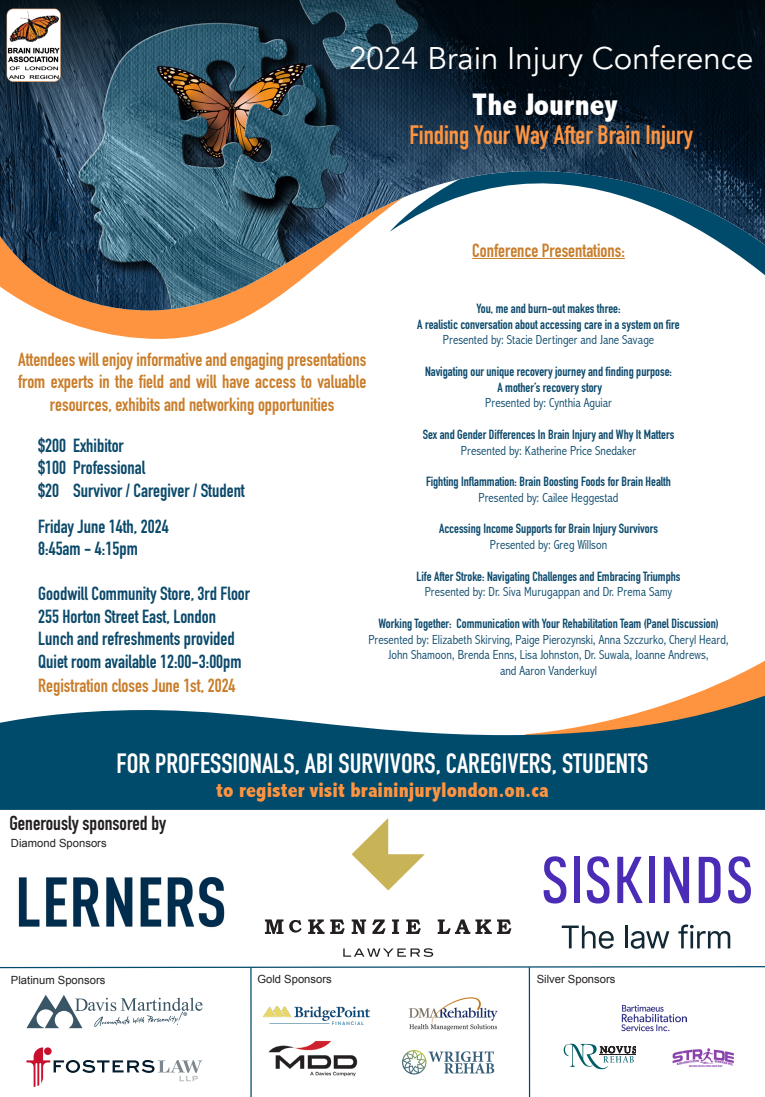
<style>
.page{position:relative;width:765px;height:1097px;background:#fff}
.page>*{position:absolute;margin:0;border:0;box-sizing:border-box;transform-origin:0 0}
.t1{font:31.25px "Avenir";color:#fff}
.t2{font:800 condensed 31.25px "Abadi";color:#fff}
.t3{font:700 27.5px "DIN Condensed";color:#fff}
.t4{font:700 26.25px "DIN Condensed";color:#ff9440}
.t5{font:800 condensed 21.25px "Abadi";color:#ff9440}
.t6{font:700 20px "DIN Condensed";color:#231f20}
.t7{font:700 18.75px "DIN Condensed";color:#0b496b}
.t8{font:700 18.75px/22.5px "DIN Condensed";color:#c97d2a;text-align:center}
.t9{font:700 13.12px "DIN Condensed";color:#0b496b}
.t10{font:300 condensed 13.12px/15.8px "Abadi";color:#0b496b;text-align:center}
.t11{font:11.25px "Arial";color:#231f20}
</style>
<div class="page">
<svg style="left:41px;top:311px;width:215px;height:28px;fill:#ff9440"></svg>
<img style="left:0;top:0;width:765px;height:311px">
<svg style="left:736px;top:660px;width:29px;height:16px"></svg>
<svg style="left:0;top:676px;width:765px;height:134px;fill:#004a6b"></svg>
<img style="left:4px;top:4px;width:61px;height:83px">
<hr style="left:472px;top:258px;width:153px;height:1px;background:#c97d2a">
<img style="left:18px;top:877px;width:207px;height:51px">
<svg style="left:699px;top:857px;width:22px;height:46px"></svg>
<div style="left:574px;top:857px;width:5px;height:46px;background:#4b2cb7"></div>
<svg style="left:617px;top:857px;width:26px;height:46px"></svg>
<svg style="left:664px;top:857px;width:25px;height:46px"></svg>
<div style="left:649px;top:857px;width:5px;height:46px;background:#4b2cb7"></div>
<svg style="left:728px;top:856px;width:23px;height:47px"></svg>
<svg style="left:587px;top:856px;width:23px;height:47px"></svg>
<svg style="left:544px;top:856px;width:22px;height:47px"></svg>
<svg style="left:562px;top:925px;width:52px;height:24px"></svg>
<hr style="left:625px;top:925px;width:3px;height:23px;background:#122834">
<svg style="left:631px;top:931px;width:38px;height:18px"></svg>
<svg style="left:678px;top:924px;width:52px;height:24px"></svg>
<svg style="left:265px;top:919px;width:37px;height:15px"></svg>
<svg style="left:308px;top:919px;width:37px;height:15px"></svg>
<svg style="left:352px;top:919px;width:14px;height:15px"></svg>
<svg style="left:372px;top:919px;width:14px;height:15px"></svg>
<svg style="left:392px;top:919px;width:7px;height:15px"></svg>
<svg style="left:406px;top:919px;width:15px;height:15px"></svg>
<svg style="left:438px;top:919px;width:74px;height:15px"></svg>
<svg style="left:343px;top:948px;width:90px;height:9px"></svg>
<svg style="left:352px;top:818px;width:73px;height:72px"></svg>
<svg style="left:0;top:966px;width:765px;height:131px"></svg>
<img style="left:263px;top:1006px;width:107px;height:18px">
<p class="t1" style="left:349px;top:40px;width:406px">2024 Brain Injury Conference</p>
<p class="t2" style="left:472px;top:87px;width:147px">The Journey</p>
<p class="t4" style="left:409px;top:117px;width:285px">Finding Your Way After Brain Injury</p>
<p class="t8" style="left:472px;top:239px;width:154px">Conference Presentations:</p>
<p class="t9" style="left:477px;top:299px;width:146px">You, me and burn-out makes three:</p>
<p class="t9" style="left:417px;top:315px;width:264px">A realistic conversation about accessing care in a system on fire</p>
<p class="t10" style="left:443px;top:332px;width:213px">Presented by: Stacie Dertinger and Jane Savage</p>
<p class="t9" style="left:425px;top:362px;width:248px">Navigating our unique recovery journey and finding purpose:</p>
<p class="t9" style="left:497px;top:378px;width:106px">A mother’s recovery story</p>
<p class="t10" style="left:485px;top:395px;width:128px">Presented by: Cynthia Aguiar</p>
<p class="t9" style="left:423px;top:425px;width:253px">Sex and Gender Differences In Brain Injury and Why It Matters</p>
<p class="t10" style="left:461px;top:442px;width:177px">Presented by: Katherine Price Snedaker</p>
<p class="t9" style="left:426px;top:473px;width:247px">Fighting Inflammation: Brain Boosting Foods for Brain Health</p>
<p class="t10" style="left:479px;top:490px;width:141px">Presented by: Cailee Heggestad</p>
<p class="t9" style="left:439px;top:520px;width:220px">Accessing Income Supports for Brain Injury Survivors</p>
<p class="t10" style="left:490px;top:537px;width:119px">Presented by: Greg Willson</p>
<p class="t9" style="left:417px;top:567px;width:266px">Life After Stroke: Navigating Challenges and Embracing Triumphs</p>
<p class="t10" style="left:425px;top:584px;width:249px">Presented by: Dr. Siva Murugappan and Dr. Prema Samy</p>
<p class="t9" style="left:378px;top:614px;width:342px">Working Together: Communication with Your Rehabilitation Team (Panel Discussion)</p>
<p class="t10" style="left:368px;top:631px;width:362px">Presented by: Elizabeth Skirving, Paige Pierozynski, Anna Szczurko, Cheryl Heard,<br>John Shamoon, Brenda Enns, Lisa Johnston, Dr. Suwala, Joanne Andrews,</p>
<p class="t10" style="left:500px;top:663px;width:98px">and Aaron Vanderkuyl</p>
<p class="t8" style="left:18px;top:348px;width:350px">Attendees will enjoy informative and engaging presentations from experts in the field and will have access to valuable resources, exhibits and networking opportunities</p>
<p class="t7" style="left:38px;top:432px;width:87px">$200 Exhibitor</p>
<p class="t7" style="left:38px;top:455px;width:108px">$100 Professional</p>
<p class="t7" style="left:38px;top:477px;width:208px">$20 Survivor / Caregiver / Student</p>
<p class="t7" style="left:38px;top:513px;width:132px">Friday June 14th, 2024</p>
<p class="t7" style="left:38px;top:536px;width:101px">8:45am - 4:15pm</p>
<p class="t7" style="left:38px;top:581px;width:213px">Goodwill Community Store, 3rd Floor</p>
<p class="t7" style="left:38px;top:603px;width:179px">255 Horton Street East, London</p>
<p class="t7" style="left:38px;top:626px;width:198px">Lunch and refreshments provided</p>
<p class="t7" style="left:38px;top:648px;width:205px">Quiet room available 12:00-3:00pm</p>
<p class="t8" style="left:38px;top:674px;width:199px">Registration closes June 1st, 2024</p>
<p class="t3" style="left:117px;top:745px;width:533px">FOR PROFESSIONALS, ABI SURVIVORS, CAREGIVERS, STUDENTS</p>
<p class="t6" style="left:9px;top:809px;width:158px">Generously sponsored by</p>
<p class="t11" style="left:11px;top:835px;width:97px">Diamond Sponsors</p>
<p class="t5" style="left:216px;top:778px;width:334px">to register visit braininjurylondon.on.ca</p>
<p class="t11" style="left:11px;top:973px;width:96px">Platinum Sponsors</p>
<p class="t11" style="left:257px;top:972px;width:76px">Gold Sponsors</p>
<p class="t11" style="left:537px;top:972px;width:80px">Silver Sponsors</p>
</div>
